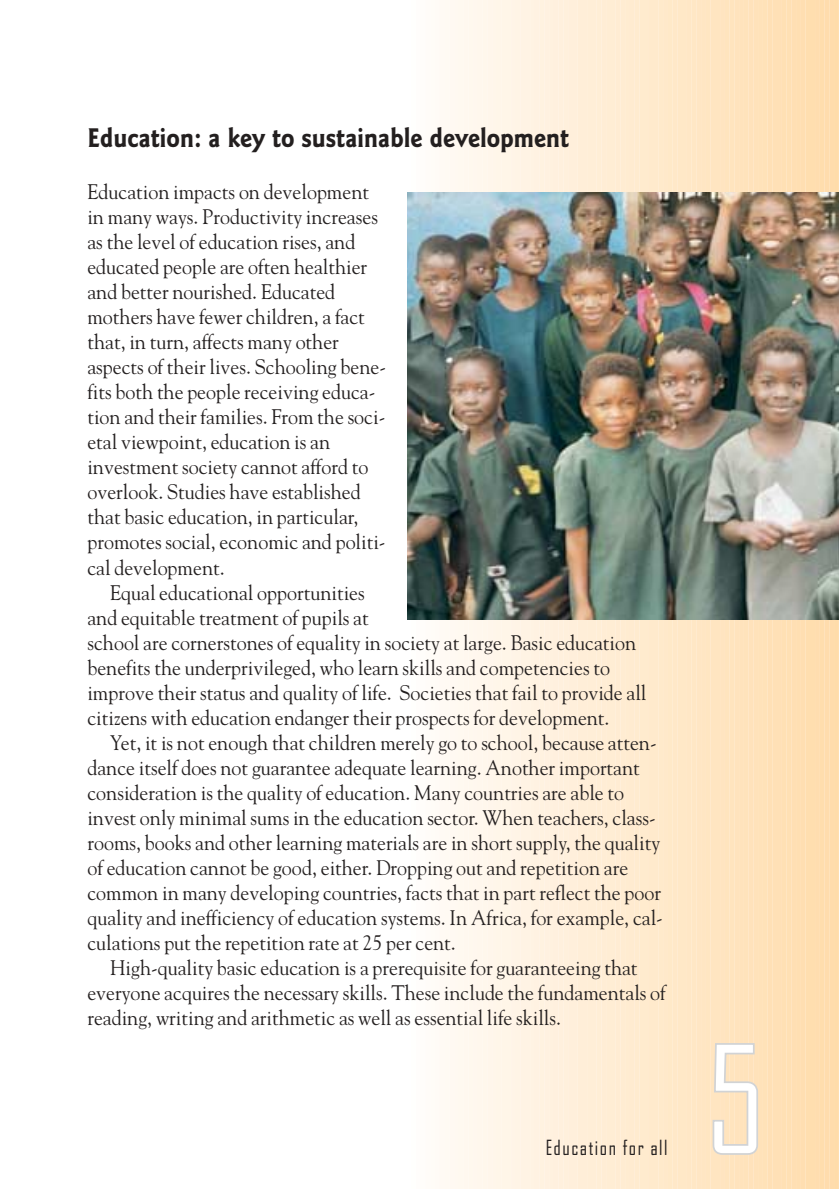
<style>
.page{position:relative;width:839px;height:1189px;background:#fff}
.page>*{position:absolute;margin:0;border:0;box-sizing:border-box;transform-origin:0 0}
.t1{font:144px "Bureau Agency";color:#fff}
.t2{font:700 28px "Goudy Sans";color:#231f1f;scale:.9 1}
.t3{font:21px/25px "Goudy";color:#231f1f;scale:.95 1}
.t4{font:20px "Bureau Agency";letter-spacing:.085em;color:#231f1f;scale:.95 1}
</style>
<div class="page">
<img style="left:407px;top:0;width:432px;height:1189px">
<h2 class="t2" style="left:87px;top:127px;width:537px">Education: a key to sustainable development</h2>
<p class="t3" style="left:87px;top:181px;width:316px">Education impacts on development in many ways. Productivity increases as the level of education rises, and educated people are often healthier and better nourished. Educated mothers have fewer children, a fact that, in turn, affects many other aspects of their lives. Schooling bene&shy;fits both the people receiving educa&shy;tion and their families. From the soci&shy;etal viewpoint, education is an investment society cannot afford to overlook. Studies have established that basic education, in particular, promotes social, economic and politi&shy;cal development.</p>
<p class="t3" style="left:87px;top:581px;width:590px;text-indent:23px">Equal educational opportunities<br>and equitable treatment of pupils at<br>school are cornerstones of equality in society at large. Basic education benefits the underprivileged, who learn skills and competencies to improve their status and quality of life. Societies that fail to provide all citizens with education endanger their prospects for development.</p>
<p class="t3" style="left:87px;top:731px;width:607px;text-indent:23px">Yet, it is not enough that children merely go to school, because atten&shy;dance itself does not guarantee adequate learning. Another important consideration is the quality of education. Many countries are able to invest only minimal sums in the education sector. When teachers, class&shy;rooms, books and other learning materials are in short supply, the quality of education cannot be good, either. Dropping out and repetition are common in many developing countries, facts that in part reflect the poor quality and inefficiency of education systems. In Africa, for example, cal&shy;culations put the repetition rate at 25 per cent.</p>
<p class="t3" style="left:87px;top:956px;width:610px;text-indent:23px">High-quality basic education is a prerequisite for guaranteeing that everyone acquires the necessary skills. These include the fundamentals of reading, writing and arithmetic as well as essential life skills.</p>
<p class="t4" style="left:545px;top:1139px;width:130px">Education for all</p>
<h1 class="t1" style="left:705px;top:1044px;width:60px">5</h1>
</div>
